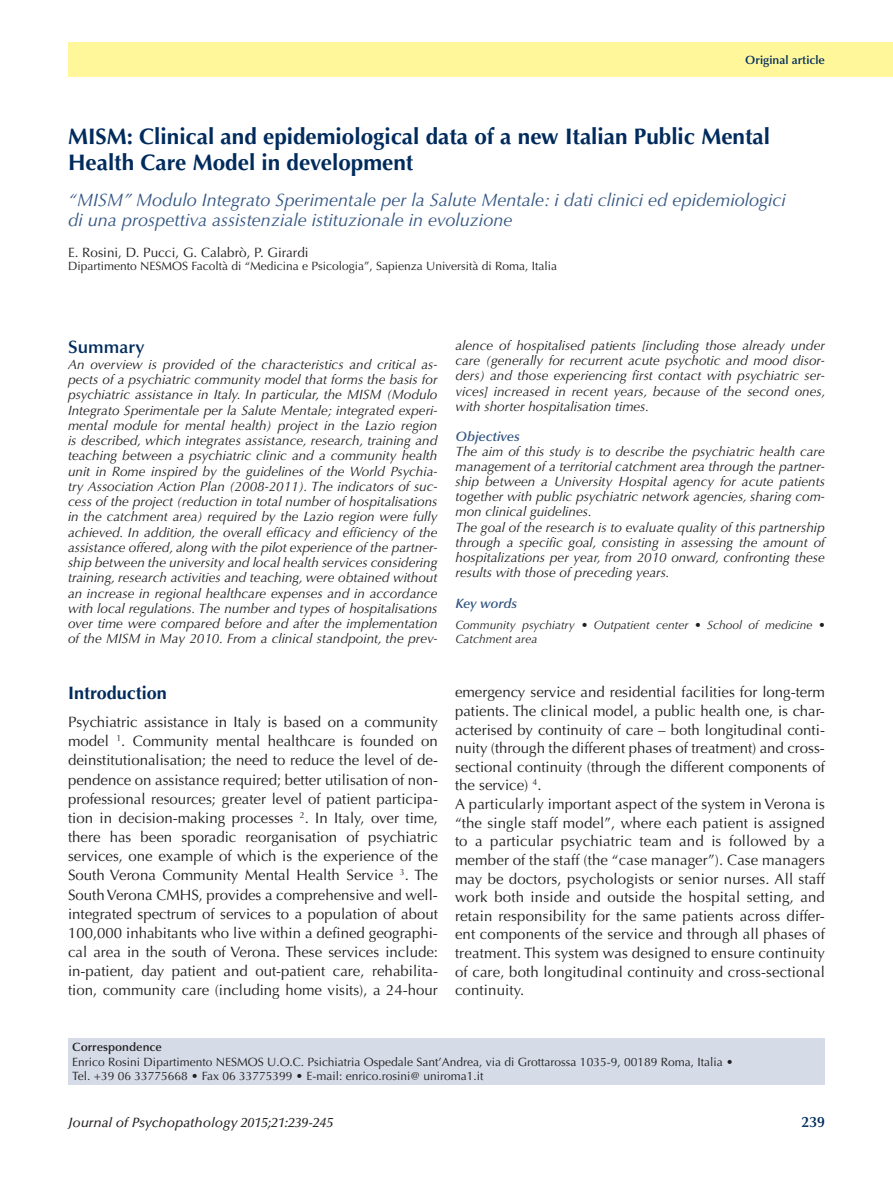
<style>
.page{position:relative;width:893px;height:1191px;background:#fff}
.page>*{position:absolute;margin:0;border:0;box-sizing:border-box;transform-origin:0 0}
.t1{font:700 22.5px/25.5px "Optima LT Std";color:#002b5d}
.t2{font:italic 18px/19.5px "Optima LT Std";color:#335582}
.t3{font:700 18px "Optima LT Std";color:#002b5d}
.t4{font:600 18px "Optima LT Std";color:#002b5d}
.t5{font:15px/18.6px "Optima LT Std";letter-spacing:.01em;color:#231f20;text-align:justify}
.t6{font:600 15px "Optima LT Std";color:#002b5d}
.t7{font:italic 13.5px/15.3px "Optima LT Std";color:#231f20;text-align:justify}
.t8{font:italic 500 13.5px "Optima LT Std";color:#231f20}
.t9{font:13.5px "Optima LT Std";color:#231f20}
.t10{font:italic 600 13.5px "Optima LT Std";color:#335582}
.t11{font:12px/14.4px "Optima LT Std";color:#231f20}
.t12{font:italic 12px/14.5px "Optima LT Std";color:#231f20}
.t13{font:600 12px "Optima LT Std";color:#002b5d}
.t14{font:600 12px "Optima LT Std";color:#231f20}
</style>
<div class="page">
<div style="left:68px;top:43px;width:825px;height:34px;background:#fff79a"></div>
<div style="left:68px;top:1037px;width:757px;height:47px;background:#d5dce8"></div>
<p class="t13" style="left:745px;top:53px;width:81px">Original article</p>
<h1 class="t1" style="left:68px;top:124px;width:704px">MISM: Clinical and epidemiological data of a new Italian Public Mental<br>Health Care Model in development</h1>
<h2 class="t2" style="left:68px;top:190px;width:719px">“MISM” Modulo Integrato Sperimentale per la Salute Mentale: i dati clinici ed epidemiologici di una prospettiva assistenziale istituzionale in evoluzione</h2>
<p class="t9" style="left:68px;top:244px;width:242px">E. Rosini, D. Pucci, G. Calabrò, P. Girardi</p>
<p class="t11" style="left:68px;top:258px;width:491px">Dipartimento NESMOS Facoltà di “Medicina e Psicologia”, Sapienza Università di Roma, Italia</p>
<h2 class="t4" style="left:68px;top:337px;width:78px">Summary</h2>
<p class="t7" style="left:68px;top:357px;width:371px">An overview is provided of the characteristics and critical as&shy;pects of a psychiatric community model that forms the basis for psychiatric assistance in Italy. In particular, the MISM (Modulo Integrato Sperimentale per la Salute Mentale; integrated experi&shy;mental module for mental health) project in the Lazio region is described, which integrates assistance, research, training and teaching between a psychiatric clinic and a community health unit in Rome inspired by the guidelines of the World Psychia&shy;try Association Action Plan (2008-2011). The indicators of suc&shy;cess of the project (reduction in total number of hospitalisations in the catchment area) required by the Lazio region were fully achieved. In addition, the overall efficacy and efficiency of the assistance offered, along with the pilot experience of the partner&shy;ship between the university and local health services considering training, research activities and teaching, were obtained without an increase in regional healthcare expenses and in accordance with local regulations. The number and types of hospitalisations over time were compared before and after the implementation of the MISM in May 2010. From a clinical standpoint, the prev-</p>
<h2 class="t3" style="left:68px;top:683px;width:100px">Introduction</h2>
<p class="t5" style="left:68px;top:712px;width:371px;line-height:19.2px">Psychiatric assistance in Italy is based on a community model <sup>1</sup>. Community mental healthcare is founded on deinstitutionalisation; the need to reduce the level of de&shy;pendence on assistance required; better utilisation of non&shy;professional resources; greater level of patient participa&shy;tion in decision-making processes <sup>2</sup>. In Italy, over time, there has been sporadic reorganisation of psychiatric services, one example of which is the experience of the South Verona Community Mental Health Service <sup>3</sup>. The South Verona CMHS, provides a comprehensive and well&shy;integrated spectrum of services to a population of about 100,000 inhabitants who live within a defined geographi&shy;cal area in the south of Verona. These services include: in-patient, day patient and out-patient care, rehabilita&shy;tion, community care (including home visits), a 24-hour</p>
<p class="t7" style="left:455px;top:338px;width:372px">alence of hospitalised patients [including those already under care (generally for recurrent acute psychotic and mood disor&shy;ders) and those experiencing first contact with psychiatric ser&shy;vices] increased in recent years, because of the second ones, with shorter hospitalisation times.</p>
<p class="t10" style="left:455px;top:428px;width:66px">Objectives</p>
<p class="t7" style="left:455px;top:444px;width:371px;text-align:left">The aim of this study is to describe the psychiatric health care management of a territorial catchment area through the partner&shy;ship between a University Hospital agency for acute patients together with public psychiatric network agencies, sharing com&shy;mon clinical guidelines.<br>The goal of the research is to evaluate quality of this partnership through a specific goal, consisting in assessing the amount of hospitalizations per year, from 2010 onward, confronting these results with those of preceding years.</p>
<p class="t10" style="left:455px;top:595px;width:63px">Key words</p>
<p class="t12" style="left:455px;top:617px;width:371px">Community psychiatry • Outpatient center • School of medicine •<br>Catchment area</p>
<p class="t5" style="left:455px;top:683px;width:371px;text-align:left">emergency service and residential facilities for long-term patients. The clinical model, a public health one, is char&shy;acterised by continuity of care – both longitudinal conti&shy;nuity (through the different phases of treatment) and cross&shy;sectional continuity (through the different components of the service) <sup>4</sup>.<br>A particularly important aspect of the system in Verona is “the single staff model”, where each patient is assigned to a particular psychiatric team and is followed by a member of the staff (the “case manager”). Case managers may be doctors, psychologists or senior nurses. All staff work both inside and outside the hospital setting, and retain responsibility for the same patients across differ&shy;ent components of the service and through all phases of treatment. This system was designed to ensure continuity of care, both longitudinal continuity and cross-sectional continuity.</p>
<p class="t14" style="left:72px;top:1040px;width:91px">Correspondence</p>
<p class="t11" style="left:72px;top:1054px;width:663px">Enrico Rosini Dipartimento NESMOS U.O.C. Psichiatria Ospedale Sant’Andrea, via di Grottarossa 1035-9, 00189 Roma, Italia •<br>Tel. +39 06 33775668 • Fax 06 33775399 • E-mail: enrico.rosini@ uniroma1.it</p>
<p class="t8" style="left:68px;top:1114px;width:266px">Journal of Psychopathology 2015;21:239-245</p>
<p class="t6" style="left:802px;top:1113px;width:25px">239</p>
</div>
